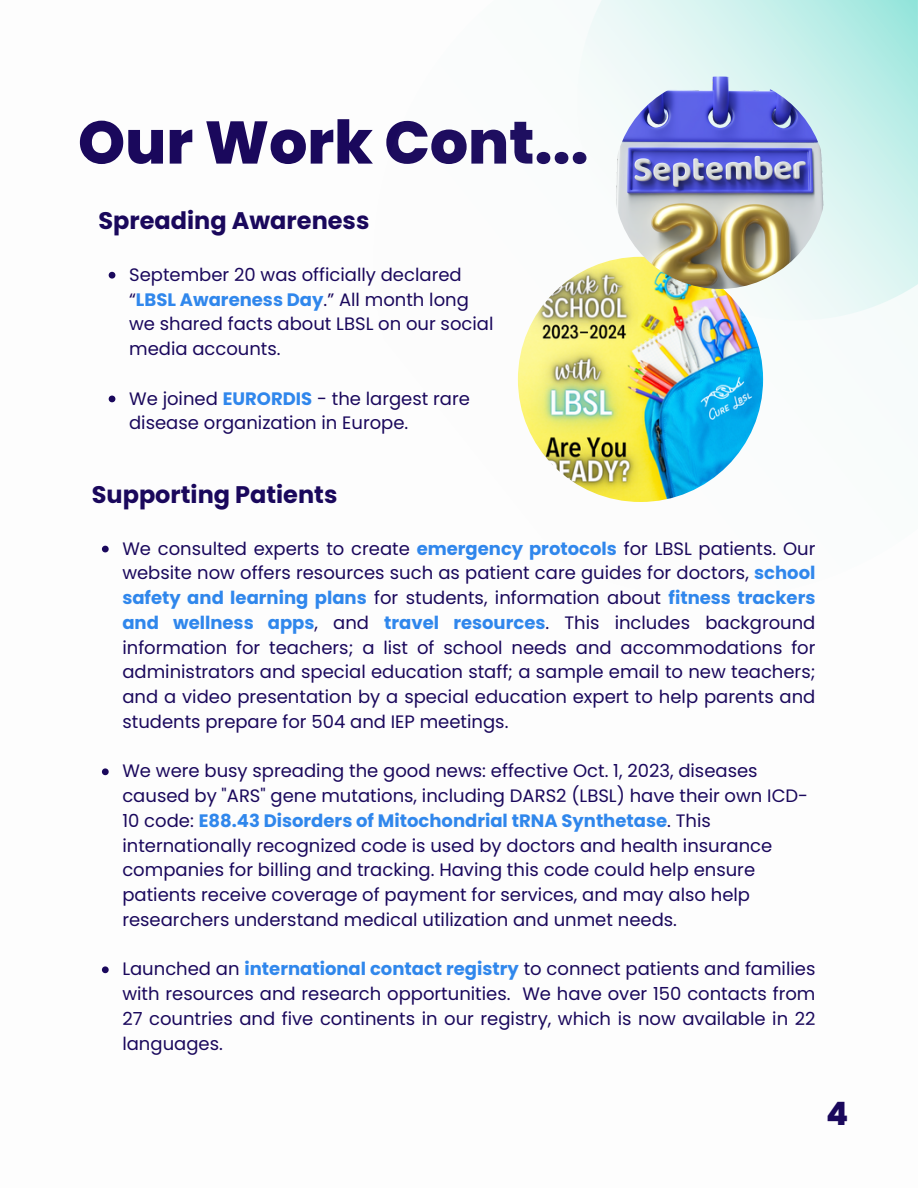
<style>
.page{position:relative;width:918px;height:1188px;background:#fff}
.page>*{position:absolute;margin:0;border:0;box-sizing:border-box;transform-origin:0 0}
.t1{font:800 60px "Poppins";color:#1a085c}
.t2{font:800 32.25px "Poppins";color:#1a085c}
.t3{font:700 24px "Poppins";color:#1a085c}
.t4{font:18px/24.8px "Poppins";color:#1a085c}
.s1{font-weight:700;color:#3087ec}
</style>
<div class="page">
<svg style="left:517px;top:0;width:401px;height:407px"></svg>
<img style="left:518px;top:257px;width:245px;height:245px;border-radius:50%">
<img style="left:614px;top:77px;width:212px;height:212px;border-radius:50%">
<svg style="left:109px;top:272px;width:6px;height:7px"></svg>
<svg style="left:109px;top:396px;width:6px;height:6px"></svg>
<svg style="left:102px;top:546px;width:7px;height:6px"></svg>
<svg style="left:102px;top:768px;width:7px;height:7px"></svg>
<svg style="left:102px;top:966px;width:7px;height:7px"></svg>
<p class="t1" style="left:78px;top:101px;width:512px">Our Work Cont...</p>
<p class="t3" style="left:99px;top:204px;width:272px">Spreading Awareness</p>
<h1 class="t4" style="left:129px;top:262px;width:366px">September 20 was officially declared “<span class="s1">LBSL Awareness Day</span>.” All month long we shared facts about LBSL on our social media accounts.</h1>
<p class="t4" style="left:129px;top:386px;width:342px">We joined <span class="s1">EURORDIS</span> - the largest rare disease organization in Europe.</p>
<p class="t3" style="left:92px;top:478px;width:247px">Supporting Patients</p>
<h2 class="t4" style="left:122px;top:536px;width:695px;text-align:justify">We consulted experts to create <span class="s1">emergency protocols</span> for LBSL patients. Our website now offers resources such as patient care guides for doctors, <span class="s1">school safety and learning plans</span> for students, information about <span class="s1">fitness trackers and wellness apps</span>, and <span class="s1">travel resources</span>. This includes background information for teachers; a list of school needs and accommodations for administrators and special education staff; a sample email to new teachers; and a video presentation by a special education expert to help parents and students prepare for 504 and IEP meetings.</h2>
<p class="t4" style="left:122px;top:759px;width:687px">We were busy spreading the good news: effective Oct. 1, 2023, diseases caused by "ARS" gene mutations, including DARS2 (LBSL) have their own ICD-10 code: <span class="s1">E88.43 Disorders of Mitochondrial tRNA Synthetase</span>. This internationally recognized code is used by doctors and health insurance companies for billing and tracking. Having this code could help ensure patients receive coverage of payment for services, and may also help researchers understand medical utilization and unmet needs.</p>
<p class="t4" style="left:122px;top:957px;width:695px;text-align:justify">Launched an <span class="s1">international contact registry</span> to connect patients and families with resources and research opportunities. We have over 150 contacts from 27 countries and five continents in our registry, which is now available in 22 languages.</p>
<p class="t2" style="left:826px;top:1091px;width:24px">4</p>
</div>
